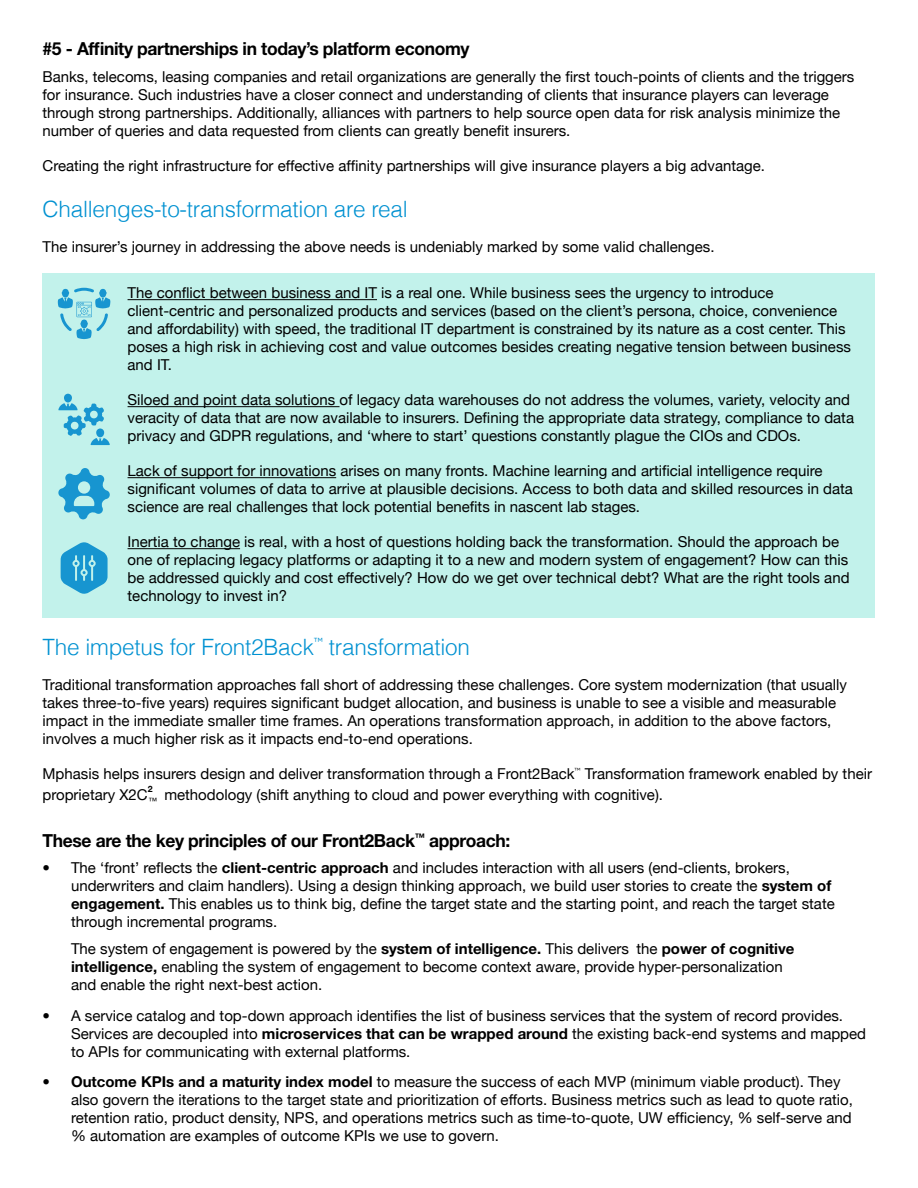
<style>
.page{position:relative;width:918px;height:1188px;background:#fff}
.page>*{position:absolute;margin:0;border:0;box-sizing:border-box;transform-origin:0 0}
.t1{font:300 22.5px "Helvetica";letter-spacing:-.01em;color:#0091d1}
.t2{font:700 18px "Helvetica Neue LT Std";letter-spacing:-.02em;color:#000}
.t3{font:15px/18px "Helvetica Neue";color:#000}
.t4{font:700 8.7px "Helvetica Neue LT Std";color:#000}
.s1{font-family:"Helvetica Neue LT Std"}
.s2{font-family:"Helvetica Neue LT Std";font-weight:700}
</style>
<div class="page">
<div style="left:43px;top:273px;width:832px;height:344px;background:#c2f2eb"></div>
<hr style="left:128px;top:299px;width:249px;height:1px;background:#000">
<hr style="left:128px;top:406px;width:212px;height:1px;background:#000">
<hr style="left:128px;top:477px;width:208px;height:1px;background:#000">
<hr style="left:128px;top:548px;width:112px;height:1px;background:#000">
<svg style="left:58px;top:288px;width:52px;height:51px"></svg>
<div style="left:64px;top:394px;width:8px;height:9px;background:#1795d0;border-radius:50%"></div>
<svg style="left:58px;top:403px;width:52px;height:42px"></svg>
<svg style="left:58px;top:468px;width:52px;height:51px"></svg>
<svg style="left:61px;top:542px;width:47px;height:52px"></svg>
<p class="t2" style="left:43px;top:38px;width:429px">#5 - Affinity partnerships in today’s platform economy</p>
<p class="t3" style="left:43px;top:67px;width:813px">Banks, telecoms, leasing companies and retail organizations are generally the first touch-points of clients and the triggers for insurance. Such industries have a closer connect and understanding of clients that insurance players can leverage through strong partnerships. Additionally, alliances with partners to help source open data for risk analysis minimize the number of queries and data requested from clients can greatly benefit insurers.</p>
<p class="t3" style="left:43px;top:156px;width:724px">Creating the right infrastructure for effective affinity partnerships will give insurance players a big advantage.</p>
<h1 class="t1" style="left:43px;top:199px;width:367px">Challenges-to-transformation are real</h1>
<p class="t3" style="left:43px;top:237px;width:674px">The insurer’s journey in addressing the above needs is undeniably marked by some valid challenges.</p>
<p class="t3" style="left:128px;top:284px;width:725px">The conflict between business and IT is a real one. While business sees the urgency to introduce client-centric and personalized products and services (based on the client’s persona, choice, convenience and affordability) with speed, the traditional IT department is constrained by its nature as a cost center. This poses a high risk in achieving cost and value outcomes besides creating negative tension between business and IT.</p>
<p class="t3" style="left:128px;top:391px;width:728px">Siloed and point data solutions of legacy data warehouses do not address the volumes, variety, velocity and veracity of data that are now available to insurers. Defining the appropriate data strategy, compliance to data privacy and GDPR regulations, and ‘where to start’ questions constantly plague the CIOs and CDOs.</p>
<p class="t3" style="left:128px;top:462px;width:727px">Lack of support for innovations arises on many fronts. Machine learning and artificial intelligence require significant volumes of data to arrive at plausible decisions. Access to both data and skilled resources in data science are real challenges that lock potential benefits in nascent lab stages.</p>
<p class="t3" style="left:128px;top:533px;width:724px">Inertia to change is real, with a host of questions holding back the transformation. Should the approach be one of replacing legacy platforms or adapting it to a new and modern system of engagement? How can this be addressed quickly and cost effectively? How do we get over technical debt? What are the right tools and technology to invest in?</p>
<h1 class="t1" style="left:43px;top:637px;width:429px">The impetus for Front2Back<sup>™</sup> transformation</h1>
<p class="t3" style="left:43px;top:675px;width:806px">Traditional transformation approaches fall short of addressing these challenges. Core system modernization (that usually takes three-to-five years) requires significant budget allocation, and business is unable to see a visible and measurable impact in the immediate smaller time frames. An operations transformation approach, in addition to the above factors, involves a much higher risk as it impacts end-to-end operations.</p>
<p class="t3" style="left:43px;top:762px;width:831px;line-height:21.6px">Mphasis helps insurers design and deliver transformation through a Front2Back<sup>™</sup> Transformation framework enabled by their proprietary <span class="s1">X2C</span><sub>™</sub> methodology (shift anything to cloud and power everything with cognitive).</p>
<p class="t4" style="left:148px;top:784px;width:6px">2</p>
<p class="t2" style="left:43px;top:829px;width:469px">These are the key principles of our Front2Back<sup>™</sup> approach:</p>
<p class="t3" style="left:71px;top:859px;width:765px;text-indent:-29px">• The ‘front’ reflects the <span class="s2">client-centric approach</span> and includes interaction with all users (end-clients, brokers, underwriters and claim handlers). Using a design thinking approach, we build user stories to create the <span class="s2">system of engagement.</span> This enables us to think big, define the target state and the starting point, and reach the target state through incremental programs.</p>
<p class="t3" style="left:71px;top:939px;width:725px">The system of engagement is powered by the <span class="s2">system of intelligence.</span> This delivers the <span class="s2">power of cognitive intelligence,</span> enabling the system of engagement to become context aware, provide hyper-personalization and enable the right next-best action.</p>
<p class="t3" style="left:71px;top:1006px;width:797px;text-indent:-29px">• A service catalog and top-down approach identifies the list of business services that the system of record provides.<br>Services are decoupled into <span class="s2">microservices that can be wrapped around</span> the existing back-end systems and mapped to APIs for communicating with external platforms.</p>
<p class="t3" style="left:71px;top:1073px;width:783px;text-indent:-29px">• <span class="s2">Outcome KPIs and a maturity index model</span> to measure the success of each MVP (minimum viable product). They also govern the iterations to the target state and prioritization of efforts. Business metrics such as lead to quote ratio, retention ratio, product density, NPS, and operations metrics such as time-to-quote, UW efficiency, % self-serve and % automation are examples of outcome KPIs we use to govern.</p>
</div>
